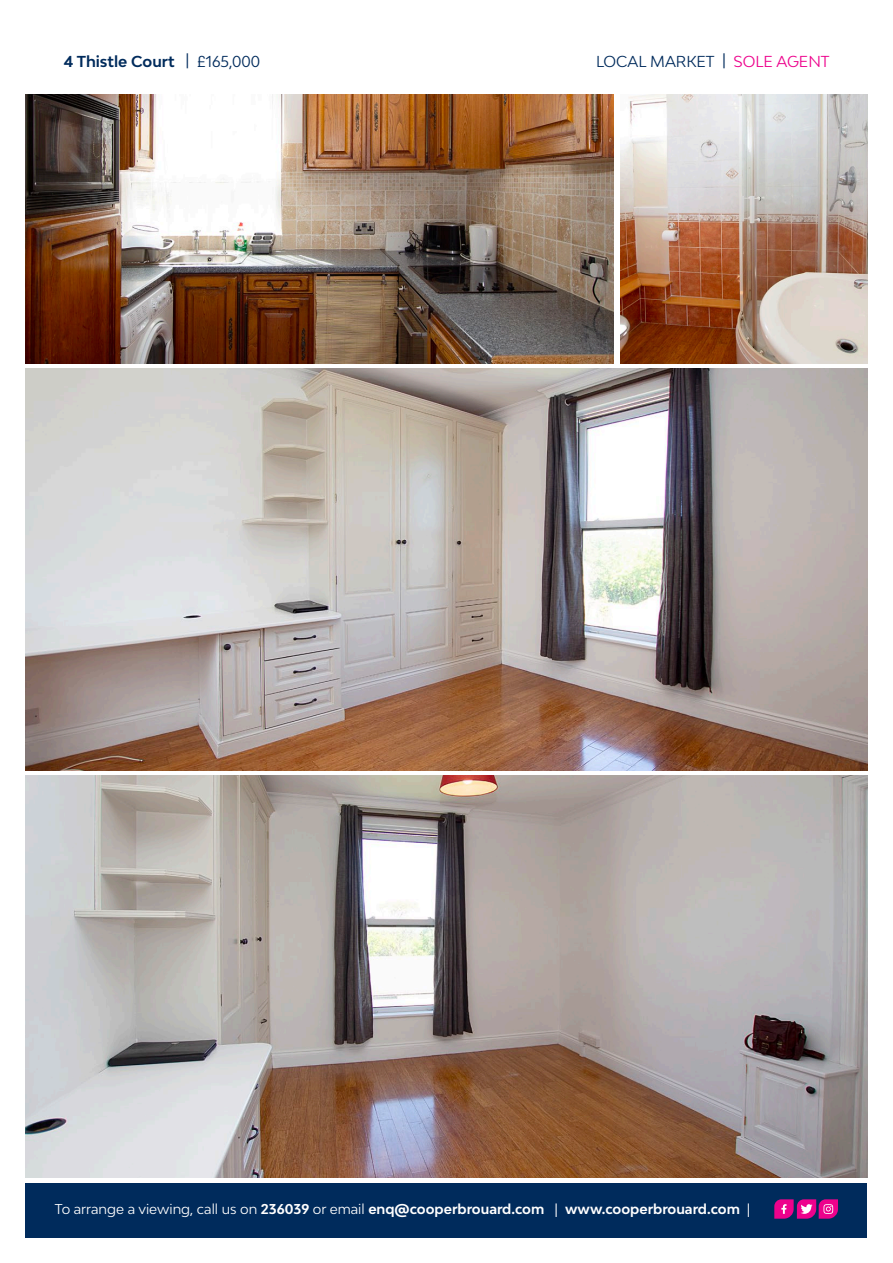
<style>
.page{position:relative;width:893px;height:1263px;background:#fff}
.page>*{position:absolute;margin:0;border:0;box-sizing:border-box;transform-origin:0 0}
.t1{font:700 15px "Bw Modelica";color:#002b5c}
.t2{font:15px "Bw Modelica";color:#002b5c}
.t3{font:700 13.5px "Bw Modelica";color:#fff}
.s1{font-weight:400}
.s2{color:#ed028c}
</style>
<div class="page">
<div style="left:26px;top:1183px;width:841px;height:54px;background:#002b5c"></div>
<svg style="left:774px;top:1199px;width:64px;height:20px"></svg>
<img style="left:25px;top:369px;width:842px;height:401px">
<img style="left:26px;top:94px;width:588px;height:269px">
<img style="left:621px;top:94px;width:246px;height:269px">
<img style="left:26px;top:776px;width:841px;height:401px">
<p class="t1" style="left:64px;top:52px;width:198px">4 Thistle Court <span class="s1">| £165,000</span></p>
<p class="t2" style="left:596px;top:52px;width:235px">LOCAL MARKET | <span class="s2">SOLE AGENT</span></p>
<p class="t3" style="left:55px;top:1200px;width:697px"><span class="s1">To arrange a viewing, call us on</span> 236039 <span class="s1">or email</span> enq@cooperbrouard.com <span class="s1">|</span> www.cooperbrouard.com <span class="s1">|</span></p>
</div>
